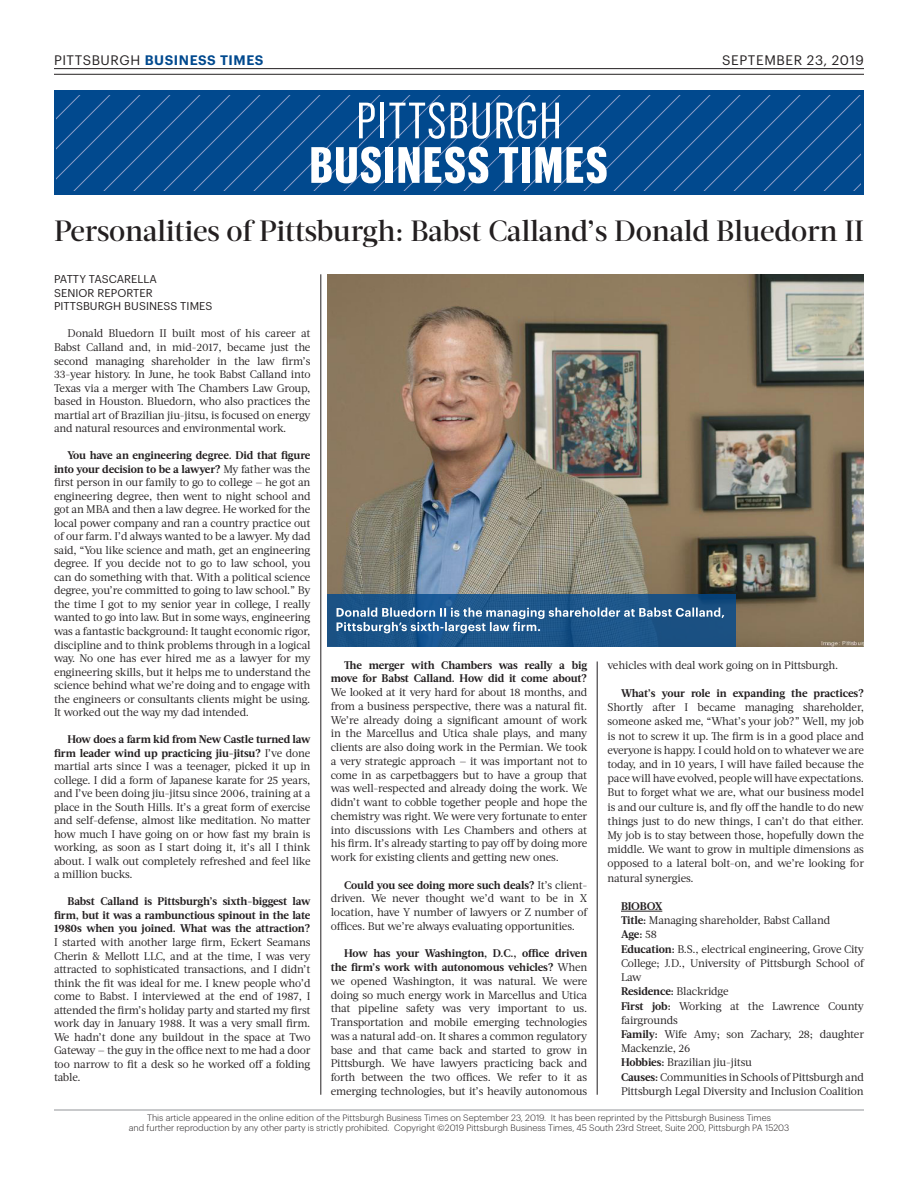
<style>
.page{position:relative;width:918px;height:1188px;background:#fff}
.page>*{position:absolute;margin:0;border:0;box-sizing:border-box;transform-origin:0 0}
.t1{font:500 29.25px "Acta Headline";letter-spacing:-.01em;color:#231f20}
.t2{font:600 13.5px "Graphik";letter-spacing:.04em;color:#01498e}
.t3{font:13.5px "Graphik";letter-spacing:.045em;color:#231f20}
.t4{font:11.1px/13.5px "Acta";letter-spacing:-.02em;color:#231f20;text-align:justify}
.t5{font:11.1px/13.5px "Graphik";letter-spacing:.005em;color:#231f20}
.t6{font:700 11.1px "Acta";letter-spacing:-.02em;color:#231f20}
.t7{font:300 9px "Graphik";color:#231f20}
.s1{font-weight:400;color:#231f20}
.s2{font-weight:700}
.s3{font-weight:400}
</style>
<div class="page">
<hr style="left:54px;top:1110px;width:810px;height:1px;background:#939598">
<hr style="left:54px;top:68px;width:810px;height:1px;background:#231f20">
<hr style="left:54px;top:74px;width:810px;height:1px;background:#231f20">
<hr style="left:321px;top:274px;width:1px;height:821px;background:#231f20">
<hr style="left:597px;top:662px;width:1px;height:433px;background:#231f20">
<hr style="left:621px;top:911px;width:41px;height:1px;background:#231f20">
<div style="left:54px;top:91px;width:810px;height:104px;background:#01498e"></div>
<svg style="left:57px;top:95px;width:260px;height:95px"></svg>
<svg style="left:317px;top:95px;width:544px;height:95px"></svg>
<svg style="left:359px;top:103px;width:16px;height:35px"></svg>
<hr style="left:380px;top:103px;width:4px;height:35px;background:#fff">
<svg style="left:389px;top:102px;width:56px;height:37px"></svg>
<svg style="left:451px;top:103px;width:16px;height:35px"></svg>
<svg style="left:473px;top:103px;width:17px;height:36px"></svg>
<svg style="left:496px;top:102px;width:40px;height:37px"></svg>
<svg style="left:542px;top:103px;width:17px;height:35px"></svg>
<svg style="left:311px;top:147px;width:70px;height:36px"></svg>
<div style="left:385px;top:147px;width:8px;height:36px;background:#fff"></div>
<svg style="left:399px;top:147px;width:89px;height:36px"></svg>
<svg style="left:499px;top:147px;width:19px;height:36px"></svg>
<div style="left:522px;top:147px;width:8px;height:36px;background:#fff"></div>
<svg style="left:535px;top:147px;width:72px;height:36px"></svg>
<img style="left:327px;top:274px;width:537px;height:373px">
<svg style="left:327px;top:594px;width:409px;height:53px;fill:#1b5488"></svg>
<svg style="left:337px;top:608px;width:387px;height:25px"></svg>
<p class="t2" style="left:54px;top:50px;width:211px"><span class="s1">PITTSBURGH</span> BUSINESS TIMES</p>
<p class="t3" style="left:722px;top:50px;width:143px">SEPTEMBER 23, 2019</p>
<p class="t1" style="left:54px;top:213px;width:812px">Personalities of Pittsburgh: Babst Calland’s Donald Bluedorn II</p>
<p class="t5" style="left:54px;top:272px;width:160px">PATTY TASCARELLA<br>SENIOR REPORTER<br>PITTSBURGH BUSINESS TIMES</p>
<p class="t4" style="left:54px;top:327px;width:258px;text-indent:14px">Donald Bluedorn II built most of his career at Babst Calland and, in mid-2017, became just the second managing shareholder in the law firm’s 33-year history. In June, he took Babst Calland into Texas via a merger with The Chambers Law Group, based in Houston. Bluedorn, who also practices the martial art of Brazilian jiu-jitsu, is focused on energy and natural resources and environmental work.</p>
<p class="t4" style="left:54px;top:449px;width:258px;text-indent:14px"><span class="s2">You have an engineering degree. Did that figure into your decision to be a lawyer?</span> My father was the first person in our family to go to college — he got an engineering degree, then went to night school and got an MBA and then a law degree. He worked for the local power company and ran a country practice out of our farm. I’d always wanted to be a lawyer. My dad said, “You like science and math, get an engineering degree. If you decide not to go to law school, you can do something with that. With a political science degree, you’re committed to going to law school.” By the time I got to my senior year in college, I really wanted to go into law. But in some ways, engineering was a fantastic background: It taught economic rigor, discipline and to think problems through in a logical way. No one has ever hired me as a lawyer for my engineering skills, but it helps me to understand the science behind what we’re doing and to engage with the engineers or consultants clients might be using.<br>It worked out the way my dad intended.</p>
<p class="t4" style="left:54px;top:733px;width:258px;text-indent:14px"><span class="s2">How does a farm kid from New Castle turned law firm leader wind up practicing jiu-jitsu?</span> I’ve done martial arts since I was a teenager, picked it up in college. I did a form of Japanese karate for 25 years, and I’ve been doing jiu-jitsu since 2006, training at a place in the South Hills. It’s a great form of exercise and self-defense, almost like meditation. No matter how much I have going on or how fast my brain is working, as soon as I start doing it, it’s all I think about. I walk out completely refreshed and feel like a million bucks.</p>
<p class="t4" style="left:54px;top:895px;width:258px;text-indent:14px"><span class="s2">Babst Calland is Pittsburgh’s sixth-biggest law firm, but it was a rambunctious spinout in the late 1980s when you joined. What was the attraction?<br></span>I started with another large firm, Eckert Seamans Cherin &amp; Mellott LLC, and at the time, I was very attracted to sophisticated transactions, and I didn’t think the fit was ideal for me. I knew people who’d come to Babst. I interviewed at the end of 1987, I attended the firm’s holiday party and started my first work day in January 1988. It was a very small firm.<br>We hadn’t done any buildout in the space at Two Gateway — the guy in the office next to me had a door too narrow to fit a desk so he worked off a folding table.</p>
<p class="t4" style="left:608px;top:658px;width:232px">vehicles with deal work going on in Pittsburgh.</p>
<p class="t4" style="left:608px;top:686px;width:258px;line-height:14.2px;text-indent:14px"><span class="s2">What’s your role in expanding the practices?<br></span>Shortly after I became managing shareholder, someone asked me, “What’s your job?” Well, my job is not to screw it up. The firm is in a good place and everyone is happy. I could hold on to whatever we are today, and in 10 years, I will have failed because the pace will have evolved, people will have expectations.<br>But to forget what we are, what our business model is and our culture is, and fly off the handle to do new things just to do new things, I can’t do that either.<br>My job is to stay between those, hopefully down the middle. We want to grow in multiple dimensions as opposed to a lateral bolt-on, and we’re looking for natural synergies.</p>
<p class="t6" style="left:621px;top:900px;width:43px">BIOBOX</p>
<p class="t4" style="left:621px;top:914px;width:211px"><span class="s2">Title:</span> Managing shareholder, Babst Calland</p>
<p class="t6" style="left:621px;top:928px;width:37px">Age: <span class="s3">58</span></p>
<p class="t4" style="left:621px;top:942px;width:245px;line-height:14.2px"><span class="s2">Education:</span> B.S., electrical engineering, Grove City College; J.D., University of Pittsburgh School of Law</p>
<p class="t6" style="left:621px;top:985px;width:109px">Residence: <span class="s3">Blackridge</span></p>
<p class="t4" style="left:621px;top:999px;width:244px;line-height:14.2px"><span class="s2">First job:</span> Working at the Lawrence County fairgrounds</p>
<p class="t4" style="left:621px;top:1027px;width:245px;line-height:14.2px"><span class="s2">Family:</span> Wife Amy; son Zachary, 28; daughter<br>Mackenzie, 26</p>
<p class="t4" style="left:621px;top:1056px;width:132px"><span class="s2">Hobbies:</span> Brazilian jiu-jitsu</p>
<p class="t4" style="left:621px;top:1070px;width:245px;line-height:14.2px"><span class="s2">Causes:</span> Communities in Schools of Pittsburgh and<br>Pittsburgh Legal Diversity and Inclusion Coalition</p>
<p class="t7" style="left:147px;top:1111px;width:625px">This article appeared in the online edition of the Pittsburgh Business Times on September 23, 2019. It has been reprinted by the Pittsburgh Business Times</p>
<p class="t7" style="left:129px;top:1121px;width:662px">and further reproduction by any other party is strictly prohibited. Copyright ©2019 Pittsburgh Business Times, 45 South 23rd Street, Suite 200, Pittsburgh PA 15203</p>
<p class="t4" style="left:331px;top:658px;width:258px;text-indent:14px"><span class="s2">The merger with Chambers was really a big move for Babst Calland. How did it come about?<br></span>We looked at it very hard for about 18 months, and from a business perspective, there was a natural fit.<br>We’re already doing a significant amount of work in the Marcellus and Utica shale plays, and many clients are also doing work in the Permian. We took a very strategic approach — it was important not to come in as carpetbaggers but to have a group that was well-respected and already doing the work. We didn’t want to cobble together people and hope the chemistry was right. We were very fortunate to enter into discussions with Les Chambers and others at his firm. It’s already starting to pay off by doing more work for existing clients and getting new ones.</p>
<p class="t4" style="left:331px;top:878px;width:258px;text-indent:14px"><span class="s2">Could you see doing more such deals?</span> It’s client&shy;driven. We never thought we’d want to be in X location, have Y number of lawyers or Z number of offices. But we’re always evaluating opportunities.</p>
<p class="t4" style="left:331px;top:947px;width:258px;text-indent:14px"><span class="s2">How has your Washington, D.C., office driven the firm’s work with autonomous vehicles?</span> When we opened Washington, it was natural. We were doing so much energy work in Marcellus and Utica that pipeline safety was very important to us.<br>Transportation and mobile emerging technologies was a natural add-on. It shares a common regulatory base and that came back and started to grow in Pittsburgh. We have lawyers practicing back and forth between the two offices. We refer to it as emerging technologies, but it’s heavily autonomous</p>
</div>
